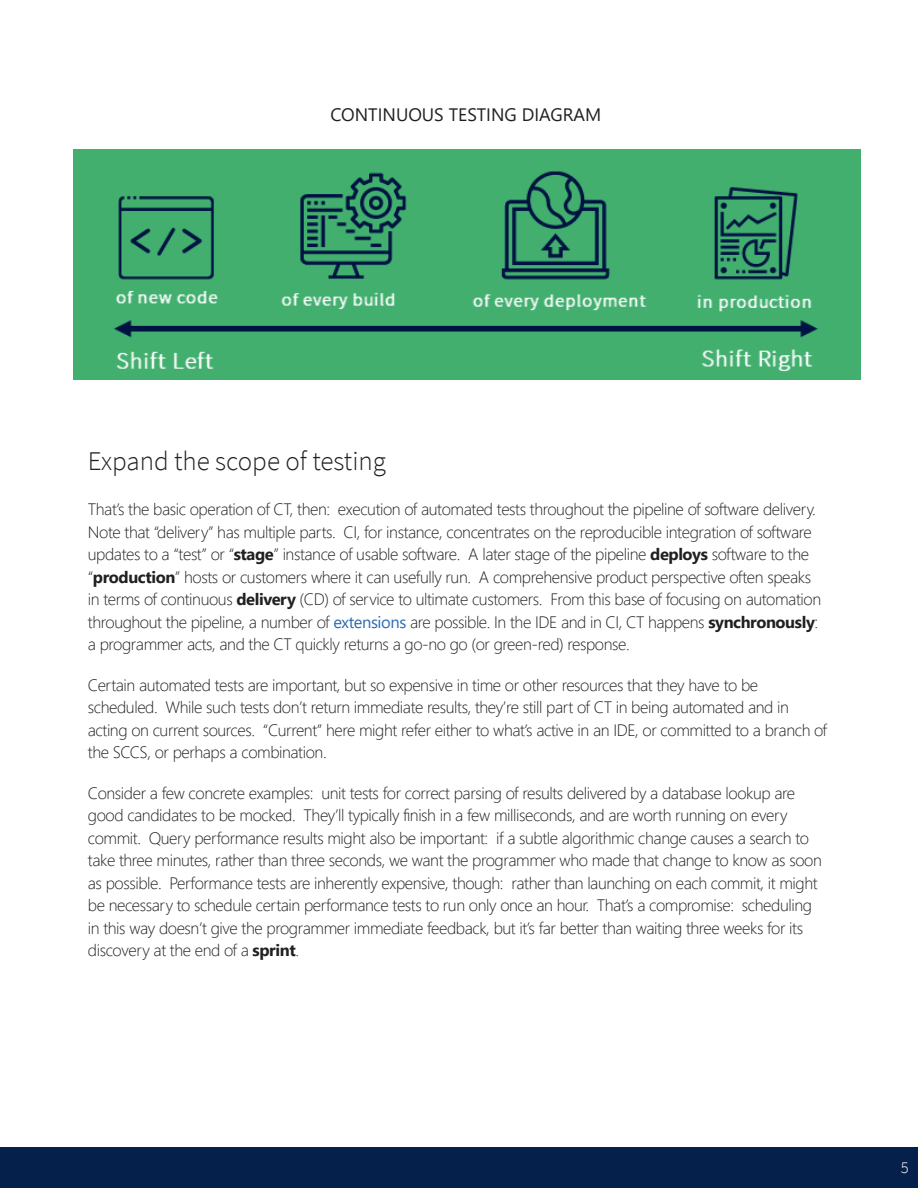
<style>
.page{position:relative;width:918px;height:1188px;background:#fff}
.page>*{position:absolute;margin:0;border:0;box-sizing:border-box;transform-origin:0 0}
.t1{font:300 27px "Source Sans Pro";color:#202020}
.t2{font:18px "Segoe UI";color:#202020}
.body{font:300 16.5px/22.5px "Segoe UI";letter-spacing:-.025em;color:#202020}
.t3{font:300 16.5px "Source Sans Pro";color:#fff}
.s1{font-weight:700}
.s2{font-weight:400;color:#2b6cb1}
</style>
<div class="page">
<div style="left:0;top:1148px;width:918px;height:40px;background:#06204c"></div>
<img style="left:73px;top:149px;width:788px;height:231px">
<p class="t2" style="left:331px;top:98px;width:272px">CONTINUOUS TESTING DIAGRAM</p>
<p class="t1" style="left:88px;top:444px;width:300px">Expand the scope of testing</p>
<p class="body" style="left:88px;top:497px;width:735px">That’s the basic operation of CT, then: execution of automated tests throughout the pipeline of software delivery.<br>Note that “delivery” has multiple parts. CI, for instance, concentrates on the reproducible integration of software updates to a “test” or “<span class="s1">stage</span>” instance of usable software. A later stage of the pipeline <span class="s1">deploys</span> software to the “<span class="s1">production</span>” hosts or customers where it can usefully run. A comprehensive product perspective often speaks in terms of continuous <span class="s1">delivery</span> (CD) of service to ultimate customers. From this base of focusing on automation throughout the pipeline, a number of <span class="s2">extensions</span> are possible. In the IDE and in CI, CT happens <span class="s1">synchronously</span>: a programmer acts, and the CT quickly returns a go-no go (or green-red) response.</p>
<p class="body" style="left:88px;top:672px;width:741px">Certain automated tests are important, but so expensive in time or other resources that they have to be scheduled. While such tests don’t return immediate results, they’re still part of CT in being automated and in acting on current sources. “Current” here might refer either to what’s active in an IDE, or committed to a branch of the SCCS, or perhaps a combination.</p>
<p class="body" style="left:88px;top:780px;width:735px">Consider a few concrete examples: unit tests for correct parsing of results delivered by a database lookup are good candidates to be mocked. They’ll typically finish in a few milliseconds, and are worth running on every commit. Query performance results might also be important: if a subtle algorithmic change causes a search to take three minutes, rather than three seconds, we want the programmer who made that change to know as soon as possible. Performance tests are inherently expensive, though: rather than launching on each commit, it might be necessary to schedule certain performance tests to run only once an hour. That’s a compromise: scheduling in this way doesn’t give the programmer immediate feedback, but it’s far better than waiting three weeks for its discovery at the end of a <span class="s1">sprint</span>.</p>
<p class="t3" style="left:901px;top:1157px;width:9px">5</p>
</div>
